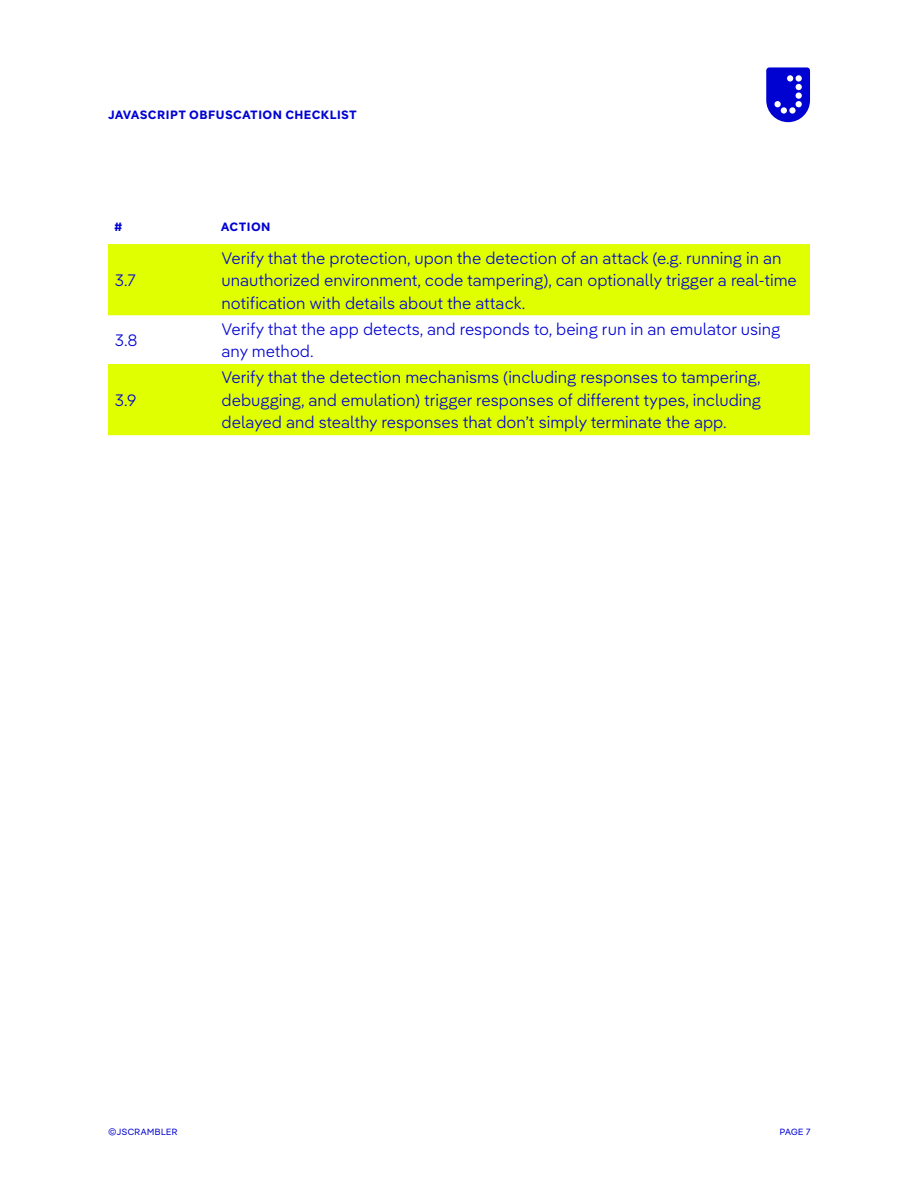
<style>
.page{position:relative;width:918px;height:1188px;background:#fff}
.page>*{position:absolute;margin:0;border:0;box-sizing:border-box;transform-origin:0 0}
.t1{font:300 16.5px/22.5px "Pangea Text";color:#0002d1}
.t2{font:700 12px "Pangea Text";letter-spacing:.035em;color:#0002d1}
.t3{font:9px "Pangea";letter-spacing:.06em;color:#0002d1}
</style>
<div class="page">
<svg style="left:766px;top:67px;width:44px;height:55px;background:#3032d9"></svg>
<div style="left:781px;top:107px;width:6px;height:7px;background:#fff;border-radius:50%"></div>
<svg style="left:108px;top:244px;width:702px;height:191px;fill:#e0ff00"></svg>
<p class="t2" style="left:108px;top:106px;width:250px">JAVASCRIPT OBFUSCATION CHECKLIST</p>
<p class="t2" style="left:114px;top:218px;width:10px">#</p>
<p class="t2" style="left:221px;top:218px;width:51px">ACTION</p>
<p class="t1" style="left:115px;top:268px;width:23px">3.7</p>
<p class="t1" style="left:115px;top:328px;width:24px">3.8</p>
<p class="t1" style="left:115px;top:388px;width:23px">3.9</p>
<p class="t1" style="left:222px;top:245px;width:577px">Verify that the protection, upon the detection of an attack (e.g. running in an unauthorized environment, code tampering), can optionally trigger a real-time notification with details about the attack.</p>
<p class="t1" style="left:222px;top:316px;width:560px">Verify that the app detects, and responds to, being run in an emulator using any method.</p>
<p class="t1" style="left:222px;top:365px;width:541px;text-align:justify">Verify that the detection mechanisms (including responses to tampering, debugging, and emulation) trigger responses of different types, including delayed and stealthy responses that don’t simply terminate the app.</p>
<p class="t3" style="left:109px;top:1126px;width:71px">©JSCRAMBLER</p>
<p class="t3" style="left:780px;top:1126px;width:32px">PAGE 7</p>
</div>
